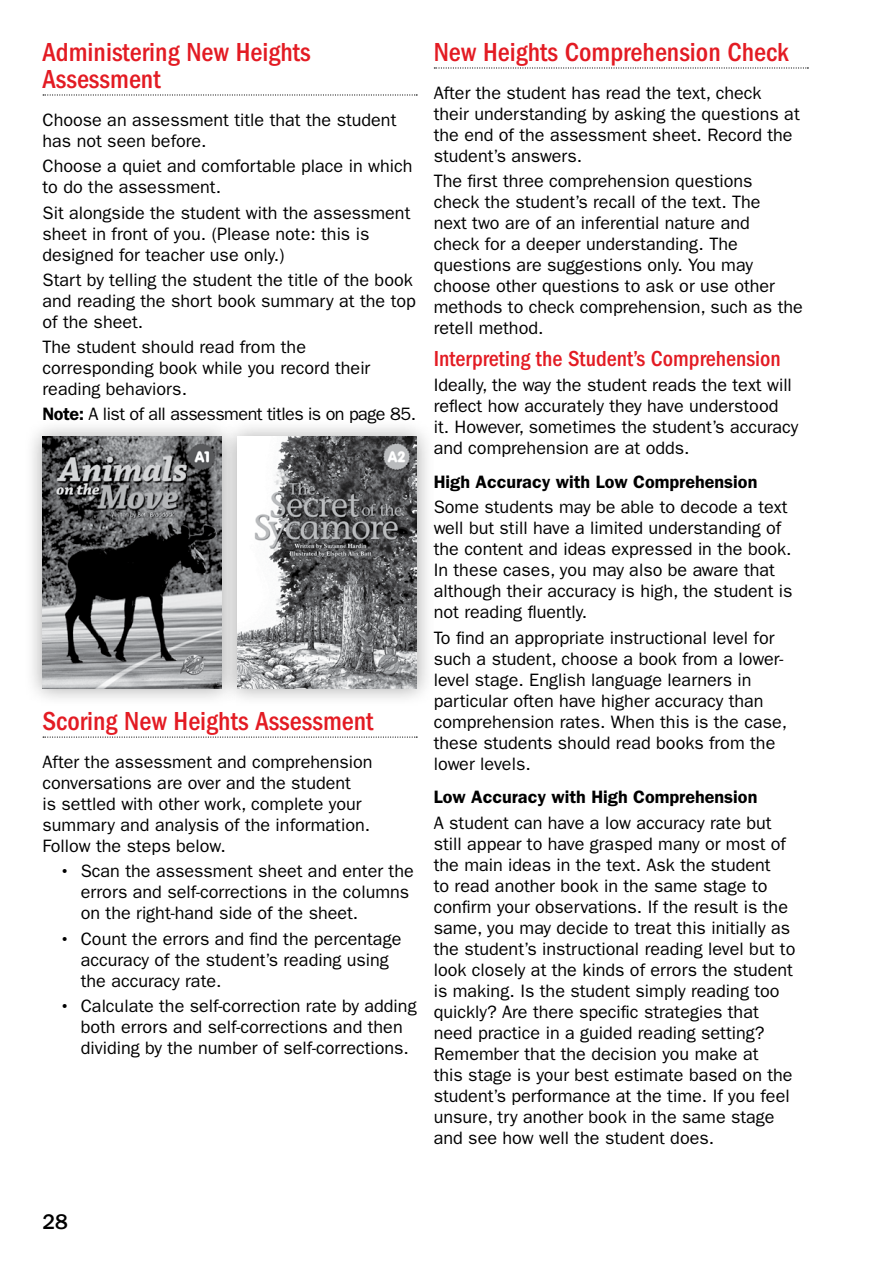
<style>
.page{position:relative;width:893px;height:1263px;background:#fff}
.page>*{position:absolute;margin:0;border:0;box-sizing:border-box;transform-origin:0 0}
.t1{font:500 condensed 27px/27px "ITC Franklin Gothic Std";color:#e31b23}
.t2{font:500 condensed 22.5px "ITC Franklin Gothic Std";color:#e31b23}
.t3{font:500 21px "Franklin Gothic IT Cby BT";color:#000}
.t4{font:18px/21px "ITC Franklin Gothic Std";color:#000}
.t5{font:600 18px "ITC Franklin Gothic Std";color:#000}
.t6{font:18px "ITC Franklin Gothic Std";letter-spacing:-.03em;color:#000}
.s1{font-weight:600}
.s2{font-weight:500}
</style>
<div class="page">
<svg style="left:43px;top:94px;width:374px;height:2px"></svg>
<svg style="left:43px;top:736px;width:374px;height:2px"></svg>
<svg style="left:434px;top:67px;width:374px;height:2px"></svg>
<div style="left:24px;top:418px;width:216px;height:289px;background:#000;opacity:.35"></div>
<img style="left:43px;top:437px;width:176px;height:251px">
<div style="left:219px;top:418px;width:216px;height:289px;background:#000;opacity:.35"></div>
<img style="left:237px;top:437px;width:180px;height:251px">
<h1 class="t1" style="left:43px;top:39px;width:270px">Administering New Heights<br>Assessment</h1>
<p class="t4" style="left:43px;top:110px;width:355px">Choose an assessment title that the student has not seen before.</p>
<p class="t4" style="left:43px;top:156px;width:371px">Choose a quiet and comfortable place in which to do the assessment.</p>
<p class="t4" style="left:43px;top:202px;width:369px">Sit alongside the student with the assessment sheet in front of you. (Please note: this is designed for teacher use only.)</p>
<p class="t4" style="left:43px;top:269px;width:375px">Start by telling the student the title of the book and reading the short book summary at the top of the sheet.</p>
<p class="t4" style="left:43px;top:337px;width:329px">The student should read from the corresponding book while you record their reading behaviors.</p>
<p class="t6" style="left:43px;top:404px;width:375px"><span class="s1">Note:</span> A list of all assessment titles is on page 85.</p>
<h1 class="t1" style="left:43px;top:708px;width:333px">Scoring New Heights Assessment</h1>
<p class="t4" style="left:43px;top:752px;width:332px">After the assessment and comprehension conversations are over and the student<br>is settled with other work, complete your summary and analysis of the information.<br>Follow the steps below.</p>
<p class="t4" style="left:81px;top:861px;width:334px;text-indent:-21px"><span class="s2">•</span> Scan the assessment sheet and enter the errors and self-corrections in the columns on the right-hand side of the sheet.</p>
<p class="t4" style="left:81px;top:928px;width:322px;text-indent:-21px"><span class="s2">•</span> Count the errors and find the percentage accuracy of the student’s reading using the accuracy rate.</p>
<p class="t4" style="left:81px;top:995px;width:337px;text-indent:-21px"><span class="s2">•</span> Calculate the self-correction rate by adding both errors and self-corrections and then dividing by the number of self-corrections.</p>
<h1 class="t1" style="left:434px;top:39px;width:356px">New Heights Comprehension Check</h1>
<p class="t4" style="left:434px;top:83px;width:368px">After the student has read the text, check their understanding by asking the questions at the end of the assessment sheet. Record the student’s answers.</p>
<p class="t4" style="left:434px;top:171px;width:371px">The first three comprehension questions<br>check the student’s recall of the text. The<br>next two are of an inferential nature and<br>check for a deeper understanding. The questions are suggestions only. You may choose other questions to ask or use other methods to check comprehension, such as the retell method.</p>
<p class="t2" style="left:434px;top:346px;width:349px">Interpreting the Student’s Comprehension</p>
<p class="t4" style="left:434px;top:375px;width:366px">Ideally, the way the student reads the text will reflect how accurately they have understood<br>it. However, sometimes the student’s accuracy and comprehension are at odds.</p>
<p class="t5" style="left:434px;top:471px;width:325px">High Accuracy with Low Comprehension</p>
<p class="t4" style="left:434px;top:497px;width:360px">Some students may be able to decode a text well but still have a limited understanding of the content and ideas expressed in the book.<br>In these cases, you may also be aware that although their accuracy is high, the student is not reading fluently.</p>
<p class="t4" style="left:434px;top:627px;width:355px">To find an appropriate instructional level for such a student, choose a book from a lower&shy;level stage. English language learners in particular often have higher accuracy than comprehension rates. When this is the case, these students should read books from the lower levels.</p>
<p class="t5" style="left:434px;top:786px;width:325px">Low Accuracy with High Comprehension</p>
<p class="t4" style="left:434px;top:812px;width:363px">A student can have a low accuracy rate but still appear to have grasped many or most of the main ideas in the text. Ask the student<br>to read another book in the same stage to confirm your observations. If the result is the same, you may decide to treat this initially as the student’s instructional reading level but to look closely at the kinds of errors the student is making. Is the student simply reading too quickly? Are there specific strategies that need practice in a guided reading setting?<br>Remember that the decision you make at<br>this stage is your best estimate based on the student’s performance at the time. If you feel unsure, try another book in the same stage and see how well the student does.</p>
<p class="t3" style="left:43px;top:1209px;width:27px">28</p>
</div>
